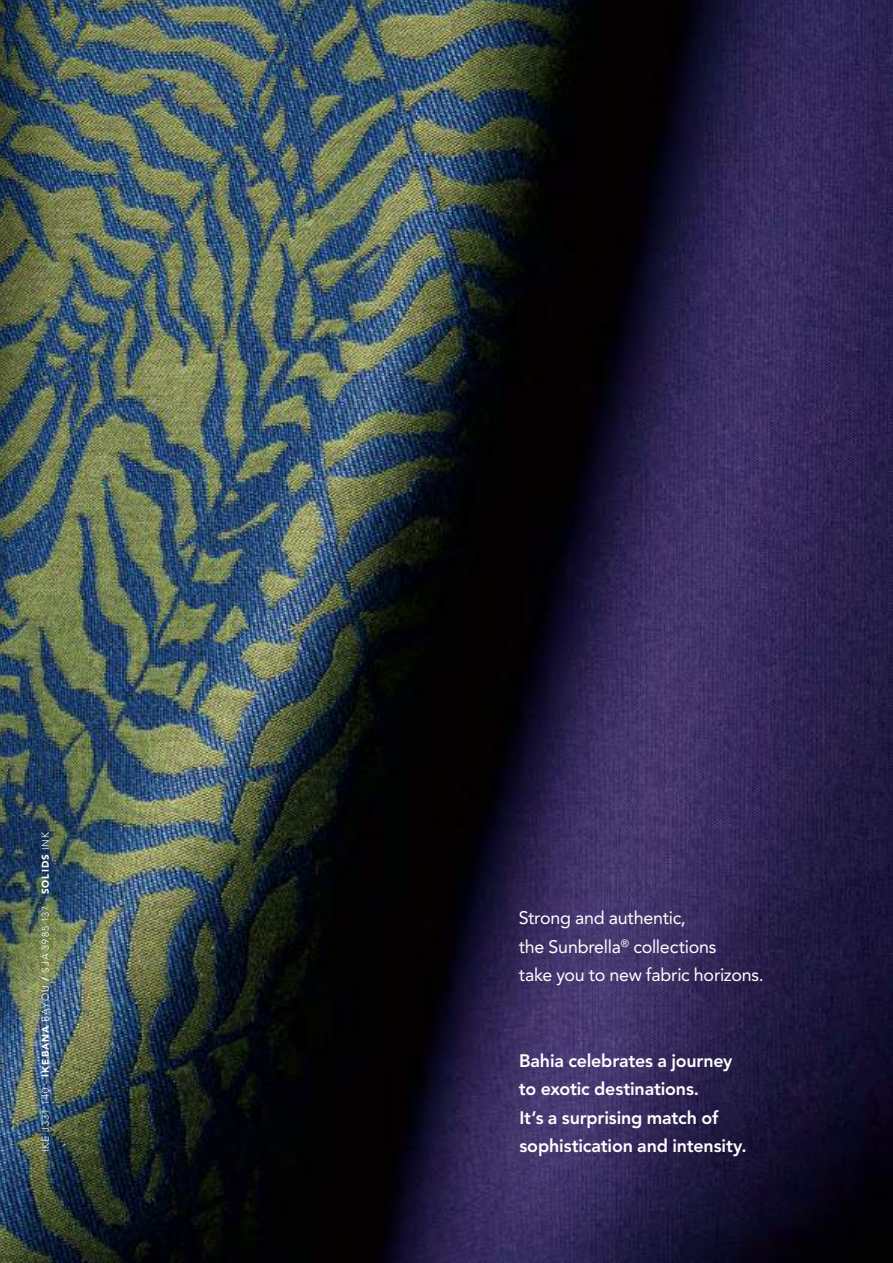
<style>
.page{position:relative;width:893px;height:1263px;background:#fff}
.page>*{position:absolute;margin:0;border:0;box-sizing:border-box;transform-origin:0 0}
.t1{font:800 18px/28.5px "Avenir LT Std";letter-spacing:-.01em;color:#fff}
.t2{font:18px/28.5px "Avenir LT Std";letter-spacing:-.015em;color:#fff}
.t3{font:300 9.75px "Avenir";letter-spacing:.1em;color:#fff}
.s1{font-weight:900}
</style>
<div class="page">
<img style="left:0;top:0;width:893px;height:1263px">
<p class="t3" style="left:40px;top:1152px;width:321px;rotate:-90deg">IKE J331 140 - <span class="s1">IKEBANA</span> BAYOU <span class="s1">/</span> SJA 3985 137 - <span class="s1">SOLIDS</span> INK</p>
<p class="t2" style="left:519px;top:904px;width:246px">Strong and authentic,<br>the Sunbrella<sup>®</sup> collections<br>take you to new fabric horizons.</p>
<p class="t1" style="left:519px;top:1046px;width:215px">Bahia celebrates a journey to exotic destinations.<br>It’s a surprising match of</p>
<p class="t1" style="left:519px;top:1131px;width:229px">sophistication and intensity.</p>
</div>
